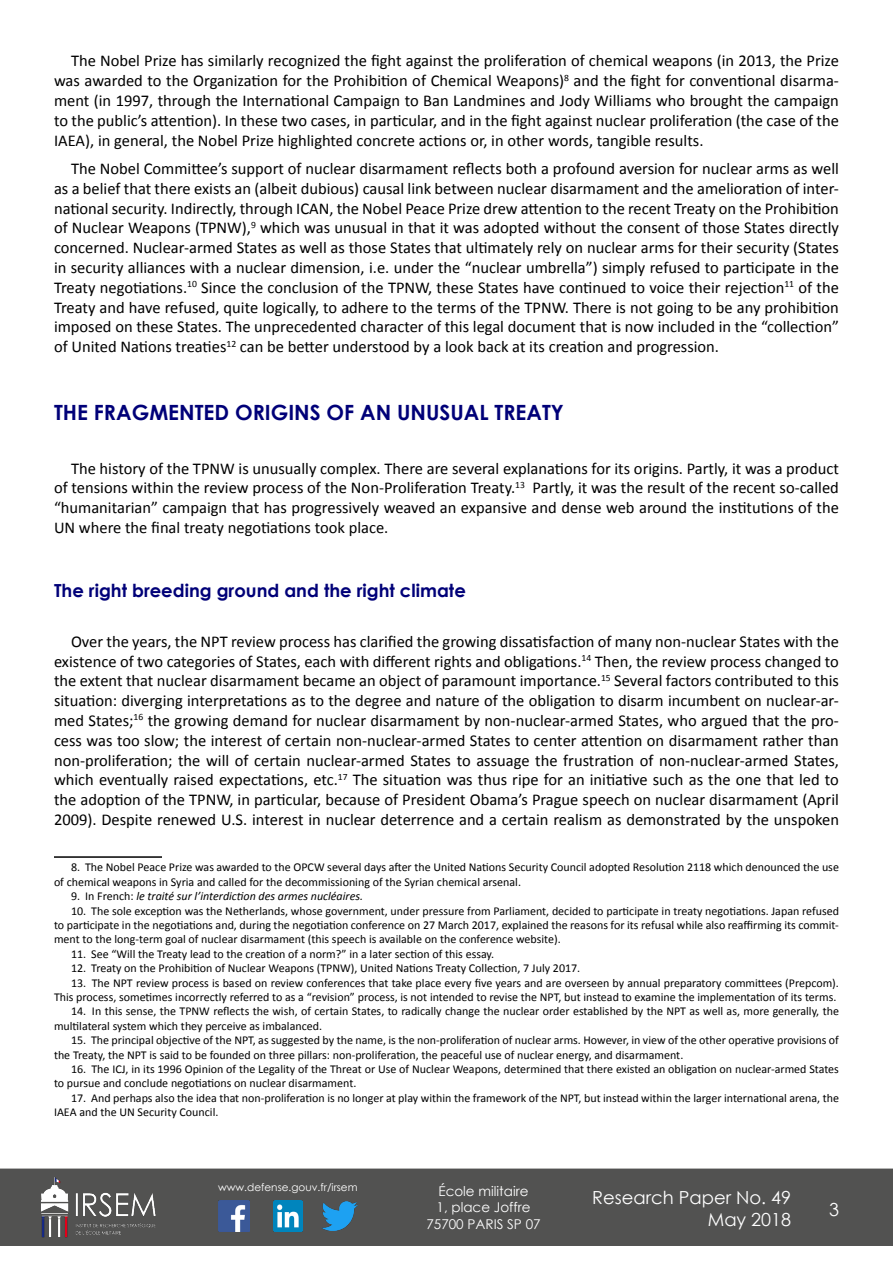
<style>
.page{position:relative;width:893px;height:1263px;background:#fff}
.page>*{position:absolute;margin:0;border:0;box-sizing:border-box;transform-origin:0 0}
.Titre_1{font:700 21px "Century Gothic";color:#000078}
.Titre_2{font:700 18px "Century Gothic";color:#000078}
.t1{font:18px/21.6px "Century Gothic";color:#fff;text-align:right}
.Texte_courant{font:16.5px/19.8px "Calibri";color:#000;text-align:justify}
.t2{font:13.5px/16.2px "Century Gothic";color:#fff;text-align:center}
.Note_de_bas_de_page{font:12px/14.4px "Calibri";color:#000}
.Note_de_bas_de_page-2{font:italic 12px "Calibri";color:#000}
.t3{font:10.5px "Century Gothic";color:#fff}
.s1{font-style:normal}
</style>
<div class="page">
<div style="left:0;top:1168px;width:893px;height:78px;background:#525251;border:2px solid #525251"></div>
<img style="left:39px;top:1169px;width:117px;height:76px">
<img style="left:322px;top:1201px;width:36px;height:30px">
<img style="left:218px;top:1200px;width:31px;height:32px">
<img style="left:274px;top:1200px;width:28px;height:32px">
<hr style="left:54px;top:856px;width:108px;height:2px;background:#000">
<p class="Texte_courant" style="left:54px;top:51px;width:786px;text-indent:17px">The Nobel Prize has similarly recognized the fight against the proliferation of chemical weapons (in 2013, the Prize was awarded to the Organization for the Prohibition of Chemical Weapons)<sup>8</sup> and the fight for conventional disarma&shy;ment (in 1997, through the International Campaign to Ban Landmines and Jody Williams who brought the campaign to the public’s attention). In these two cases, in particular, and in the fight against nuclear proliferation (the case of the IAEA), in general, the Nobel Prize highlighted concrete actions or, in other words, tangible results.</p>
<p class="Texte_courant" style="left:54px;top:159px;width:786px;text-indent:17px">The Nobel Committee’s support of nuclear disarmament reflects both a profound aversion for nuclear arms as well as a belief that there exists an (albeit dubious) causal link between nuclear disarmament and the amelioration of inter&shy;national security. Indirectly, through ICAN, the Nobel Peace Prize drew attention to the recent Treaty on the Prohibition of Nuclear Weapons (TPNW),<sup>9</sup> which was unusual in that it was adopted without the consent of those States directly concerned. Nuclear-armed States as well as those States that ultimately rely on nuclear arms for their security (States in security alliances with a nuclear dimension, i.e. under the “nuclear umbrella”) simply refused to participate in the Treaty negotiations.<sup>10</sup> Since the conclusion of the TPNW, these States have continued to voice their rejection<sup>11</sup> of the Treaty and have refused, quite logically, to adhere to the terms of the TPNW. There is not going to be any prohibition imposed on these States. The unprecedented character of this legal document that is now included in the “collection” of United Nations treaties<sup>12</sup> can be better understood by a look back at its creation and progression.</p>
<p class="Titre_1" style="left:54px;top:396px;width:511px">THE FRAGMENTED ORIGINS OF AN UNUSUAL TREATY</p>
<p class="Texte_courant" style="left:54px;top:458px;width:786px;text-indent:17px">The history of the TPNW is unusually complex. There are several explanations for its origins. Partly, it was a product of tensions within the review process of the Non-Proliferation Treaty.<sup>13</sup> Partly, it was the result of the recent so-called “humanitarian” campaign that has progressively weaved an expansive and dense web around the institutions of the UN where the final treaty negotiations took place.</p>
<p class="Titre_2" style="left:54px;top:577px;width:413px">The right breeding ground and the right climate</p>
<p class="Texte_courant" style="left:54px;top:631px;width:786px;text-indent:17px">Over the years, the NPT review process has clarified the growing dissatisfaction of many non-nuclear States with the existence of two categories of States, each with different rights and obligations.<sup>14</sup> Then, the review process changed to the extent that nuclear disarmament became an object of paramount importance.<sup>15</sup> Several factors contributed to this situation: diverging interpretations as to the degree and nature of the obligation to disarm incumbent on nuclear-ar&shy;med States;<sup>16</sup> the growing demand for nuclear disarmament by non-nuclear-armed States, who argued that the pro&shy;cess was too slow; the interest of certain non-nuclear-armed States to center attention on disarmament rather than non-proliferation; the will of certain nuclear-armed States to assuage the frustration of non-nuclear-armed States, which eventually raised expectations, etc.<sup>17</sup> The situation was thus ripe for an initiative such as the one that led to the adoption of the TPNW, in particular, because of President Obama’s Prague speech on nuclear disarmament (April 2009). Despite renewed U.S. interest in nuclear deterrence and a certain realism as demonstrated by the unspoken</p>
<p class="Note_de_bas_de_page" style="left:54px;top:860px;width:786px;text-indent:17px">8. The Nobel Peace Prize was awarded to the OPCW several days after the United Nations Security Council adopted Resolution 2118 which denounced the use of chemical weapons in Syria and called for the decommissioning of the Syrian chemical arsenal.</p>
<p class="Note_de_bas_de_page-2" style="left:71px;top:888px;width:294px"><span class="s1">9. In French:</span> le traité sur l’interdiction des armes nucléaires.</p>
<p class="Note_de_bas_de_page" style="left:54px;top:903px;width:786px;text-align:justify;text-indent:17px">10. The sole exception was the Netherlands, whose government, under pressure from Parliament, decided to participate in treaty negotiations. Japan refused to participate in the negotiations and, during the negotiation conference on 27 March 2017, explained the reasons for its refusal while also reaffirming its commit&shy;ment to the long-term goal of nuclear disarmament (this speech is available on the conference website).</p>
<p class="Note_de_bas_de_page" style="left:71px;top:947px;width:425px">11. See “Will the Treaty lead to the creation of a norm?” in a later section of this essay.</p>
<p class="Note_de_bas_de_page" style="left:71px;top:961px;width:511px">12. Treaty on the Prohibition of Nuclear Weapons (TPNW), United Nations Treaty Collection, 7 July 2017.</p>
<p class="Note_de_bas_de_page" style="left:54px;top:975px;width:786px;text-align:right">13. The NPT review process is based on review conferences that take place every five years and are overseen by annual preparatory committees (Prepcom).<br>This process, sometimes incorrectly referred to as a “revision” process, is not intended to revise the NPT, but instead to examine the implementation of its terms.</p>
<p class="Note_de_bas_de_page" style="left:54px;top:1004px;width:786px;text-indent:17px">14. In this sense, the TPNW reflects the wish, of certain States, to radically change the nuclear order established by the NPT as well as, more generally, the multilateral system which they perceive as imbalanced.</p>
<p class="Note_de_bas_de_page" style="left:54px;top:1033px;width:786px;text-indent:17px">15. The principal objective of the NPT, as suggested by the name, is the non-proliferation of nuclear arms. However, in view of the other operative provisions of the Treaty, the NPT is said to be founded on three pillars: non-proliferation, the peaceful use of nuclear energy, and disarmament.</p>
<p class="Note_de_bas_de_page" style="left:54px;top:1062px;width:786px;text-indent:17px">16. The ICJ, in its 1996 Opinion of the Legality of the Threat or Use of Nuclear Weapons, determined that there existed an obligation on nuclear-armed States to pursue and conclude negotiations on nuclear disarmament.</p>
<p class="Note_de_bas_de_page" style="left:54px;top:1091px;width:786px;text-indent:17px">17. And perhaps also the idea that non-proliferation is no longer at play within the framework of the NPT, but instead within the larger international arena, the<br>IAEA and the UN Security Council.</p>
<p class="t3" style="left:218px;top:1179px;width:141px">www.defense.gouv.fr/irsem</p>
<p class="t2" style="left:426px;top:1183px;width:116px">École militaire<br>1, place Joffre<br>75700 PARIS SP 07</p>
<p class="t1" style="left:592px;top:1186px;width:200px">Research Paper No. 49<br>May 2018</p>
<p class="t1" style="left:829px;top:1198px;width:11px">3</p>
</div>
